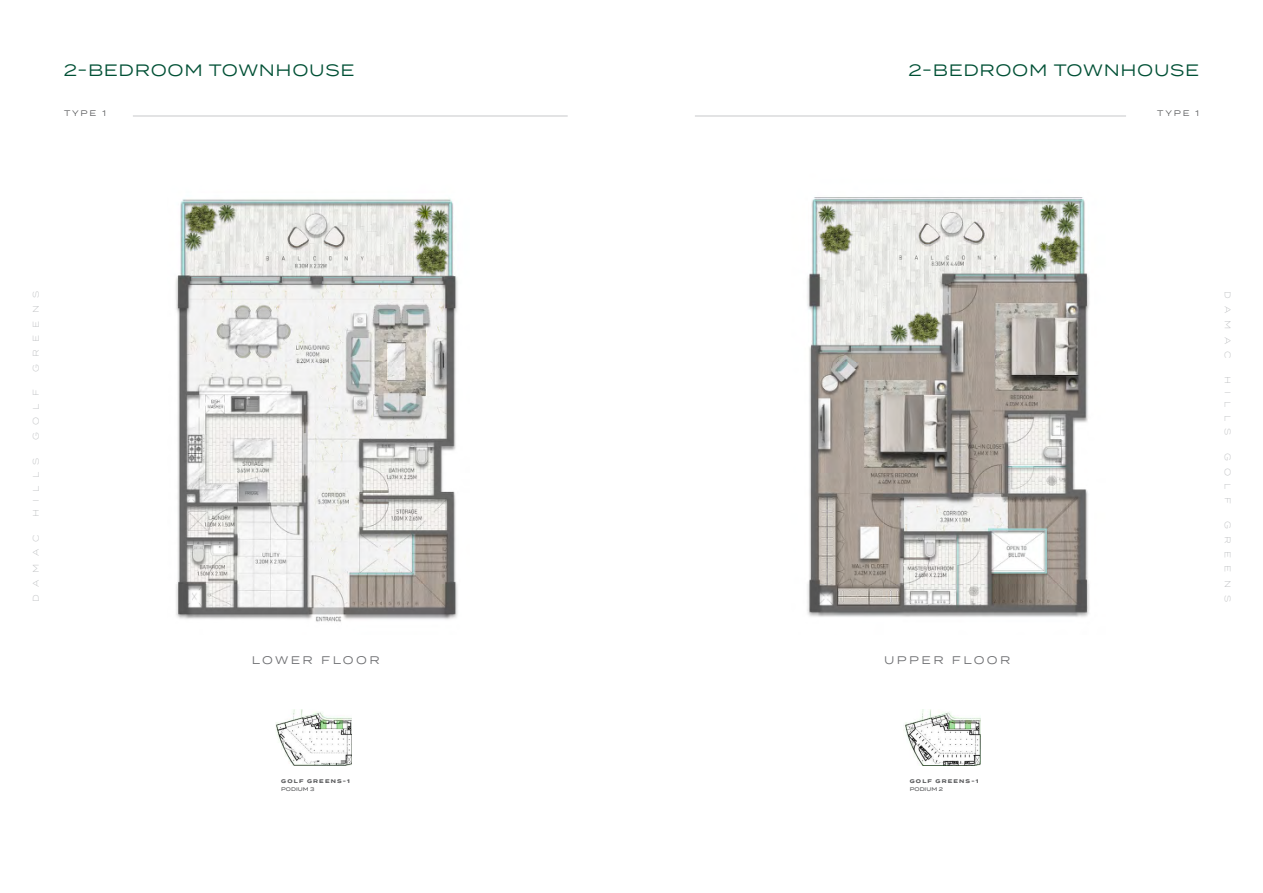
<style>
.page{position:relative;width:1263px;height:893px;background:#fff}
.page>*{position:absolute;margin:0;border:0;box-sizing:border-box;transform-origin:0 0}
.t1{font:16.5px "Termina";letter-spacing:.04em;color:#005035}
.t2{font:11.02px "Termina";letter-spacing:.22em;color:#6d6e71}
.t3{font:300 8.25px "Termina";letter-spacing:.89em;color:#bcbec0}
.t4{font:8.02px "Termina";letter-spacing:.22em;color:#58595b}
.t5{font:700 5.25px "Termina";letter-spacing:.22em;color:#58595b}
.t6{font:500 5.25px "Termina";color:#58595b}
</style>
<div class="page">
<hr style="left:133px;top:116px;width:435px;height:1px;background:#c7c8ca">
<hr style="left:695px;top:116px;width:431px;height:1px;background:#c7c8ca">
<img style="left:175px;top:199px;width:283px;height:423px">
<img style="left:807px;top:197px;width:283px;height:420px">
<img style="left:276px;top:709px;width:76px;height:56px">
<img style="left:905px;top:709px;width:75px;height:56px">
<h1 class="t1" style="left:64px;top:59px;width:292px">2-BEDROOM TOWNHOUSE</h1>
<h1 class="t1" style="left:908px;top:59px;width:292px">2-BEDROOM TOWNHOUSE</h1>
<p class="t4" style="left:1157px;top:107px;width:43px">TYPE 1</p>
<p class="t4" style="left:64px;top:107px;width:43px">TYPE 1</p>
<p class="t3" style="left:30px;top:372px;width:83px;rotate:-90deg">GREENS</p>
<p class="t3" style="left:30px;top:440px;width:52px;rotate:-90deg">GOLF</p>
<p class="t3" style="left:30px;top:517px;width:61px;rotate:-90deg">HILLS</p>
<p class="t3" style="left:30px;top:602px;width:69px;rotate:-90deg">DAMAC</p>
<h2 class="t2" style="left:252px;top:652px;width:129px">LOWER FLOOR</h2>
<h2 class="t2" style="left:884px;top:652px;width:128px">UPPER FLOOR</h2>
<p class="t5" style="left:281px;top:777px;width:70px">GOLF GREENS-1</p>
<p class="t6" style="left:281px;top:785px;width:35px">PODIUM 3</p>
<p class="t5" style="left:910px;top:777px;width:70px">GOLF GREENS-1</p>
<p class="t6" style="left:910px;top:785px;width:35px">PODIUM 2</p>
<p class="t3" style="left:1233px;top:291px;width:69px;rotate:90deg">DAMAC</p>
<p class="t3" style="left:1233px;top:376px;width:61px;rotate:90deg">HILLS</p>
<p class="t3" style="left:1233px;top:453px;width:52px;rotate:90deg">GOLF</p>
<p class="t3" style="left:1233px;top:521px;width:83px;rotate:90deg">GREENS</p>
</div>
